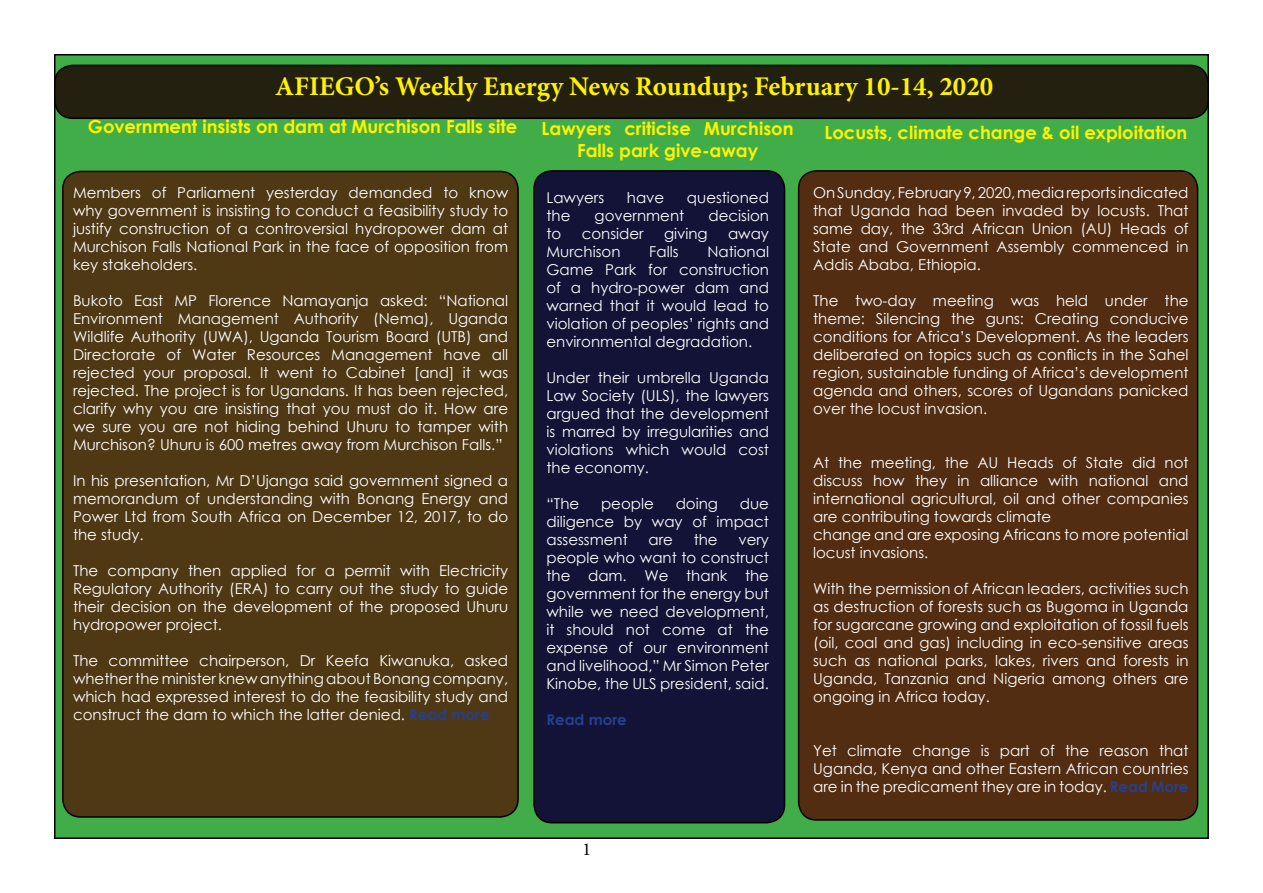
<style>
.page{position:relative;width:1263px;height:893px;background:#fff}
.page>*{position:absolute;margin:0;border:0;box-sizing:border-box;transform-origin:0 0}
.t1{font:700 27px "Minion Pro";color:#fff200}
.t2{font:700 18px/21.6px "Century Gothic";color:#fff200;text-align:center}
.t3{font:18px "Minion Pro";color:#000}
.t4{font:15px/18px "Century Gothic";color:#fff;text-align:justify}
.t5{font:700 15px "Century Gothic";color:#25408f}
.s1{font-weight:700;color:#25408f}
</style>
<div class="page">
<div style="left:55px;top:55px;width:1153px;height:783px;background:#41ad49"></div>
<div style="left:799px;top:171px;width:398px;height:649px;background:#522d12;border-radius:18px"></div>
<div style="left:798px;top:170px;width:400px;height:651px;border:2px solid #000;border-radius:18px"></div>
<div style="left:55px;top:65px;width:1153px;height:53px;background:#242010;border-radius:18px"></div>
<div style="left:54px;top:65px;width:1155px;height:54px;border:2px solid #000;border-radius:18px"></div>
<div style="left:534px;top:171px;width:250px;height:652px;background:#121336;border-radius:18px"></div>
<div style="left:533px;top:170px;width:252px;height:653px;border:2px solid #000;border-radius:18px"></div>
<div style="left:63px;top:171px;width:455px;height:646px;background:#4f3814;border-radius:18px"></div>
<div style="left:62px;top:171px;width:457px;height:647px;border:2px solid #000;border-radius:18px"></div>
<p class="t1" style="left:275px;top:67px;width:720px">AFIEGO’s Weekly Energy News Roundup; February 10-14, 2020</p>
<p class="t2" style="left:824px;top:121px;width:364px">Locusts, climate change &amp; oil exploitation</p>
<p class="t2" style="left:88px;top:114px;width:431px">Government insists on dam at Murchison Falls site</p>
<p class="t2" style="left:542px;top:117px;width:253px">Lawyers criticise Murchison<br>Falls park give-away</p>
<p class="t4" style="left:546px;top:188px;width:59px">Lawyers</p>
<p class="t4" style="left:627px;top:188px;width:39px">have</p>
<p class="t4" style="left:687px;top:188px;width:84px">questioned</p>
<p class="t4" style="left:546px;top:206px;width:25px">the</p>
<p class="t4" style="left:595px;top:206px;width:91px">government</p>
<p class="t4" style="left:708px;top:206px;width:62px">decision</p>
<p class="t4" style="left:546px;top:224px;width:16px">to</p>
<p class="t4" style="left:582px;top:224px;width:64px">consider</p>
<p class="t4" style="left:664px;top:224px;width:45px">giving</p>
<p class="t4" style="left:728px;top:224px;width:42px">away</p>
<p class="t4" style="left:546px;top:242px;width:76px">Murchison</p>
<p class="t4" style="left:649px;top:242px;width:31px">Falls</p>
<p class="t4" style="left:73px;top:184px;width:437px">Members of Parliament yesterday demanded to know why government is insisting to conduct a feasibility study to justify construction of a controversial hydropower dam at Murchison Falls National Park in the face of opposition from key stakeholders.</p>
<p class="t4" style="left:73px;top:292px;width:437px">Bukoto East MP Florence Namayanja asked: “National Environment Management Authority (Nema), Uganda Wildlife Authority (UWA), Uganda Tourism Board (UTB) and Directorate of Water Resources Management have all rejected your proposal. It went to Cabinet [and] it was rejected. The project is for Ugandans. It has been rejected, clarify why you are insisting that you must do it. How are we sure you are not hiding behind Uhuru to tamper with Murchison? Uhuru is 600 metres away from Murchison Falls.”</p>
<p class="t4" style="left:73px;top:472px;width:437px">In his presentation, Mr D’Ujanga said government signed a memorandum of understanding with Bonang Energy and Power Ltd from South Africa on December 12, 2017, to do the study.</p>
<p class="t4" style="left:73px;top:562px;width:437px">The company then applied for a permit with Electricity Regulatory Authority (ERA) to carry out the study to guide their decision on the development of the proposed Uhuru hydropower project.</p>
<p class="t4" style="left:73px;top:652px;width:437px">The committee chairperson, Dr Keefa Kiwanuka, asked whether the minister knew anything about Bonang company, which had expressed interest to do the feasibility study and construct the dam to which the latter denied. <span class="s1">Read more</span></p>
<p class="t4" style="left:813px;top:184px;width:377px">On Sunday, February 9, 2020, media reports indicated that Uganda had been invaded by locusts. That same day, the 33rd African Union (AU) Heads of State and Government Assembly commenced in Addis Ababa, Ethiopia.</p>
<p class="t4" style="left:813px;top:292px;width:377px">The two-day meeting was held under the theme: Silencing the guns: Creating conducive conditions for Africa’s Development. As the leaders deliberated on topics such as conflicts in the Sahel region, sustainable funding of Africa’s development agenda and others, scores of Ugandans panicked over the locust invasion.</p>
<p class="t4" style="left:546px;top:242px;width:224px;text-indent:161px">National Game Park for construction of a hydro-power dam and warned that it would lead to violation of peoples’ rights and environmental degradation.</p>
<p class="t4" style="left:546px;top:368px;width:224px">Under their umbrella Uganda Law Society (ULS), the lawyers argued that the development is marred by irregularities and violations which would cost the economy.</p>
<p class="t4" style="left:546px;top:494px;width:34px">“The</p>
<p class="t4" style="left:601px;top:494px;width:54px">people</p>
<p class="t4" style="left:676px;top:494px;width:44px">doing</p>
<p class="t4" style="left:813px;top:454px;width:377px">At the meeting, the AU Heads of State did not discuss how they in alliance with national and international agricultural, oil and other companies are contributing towards climate</p>
<p class="t4" style="left:813px;top:526px;width:377px">change and are exposing Africans to more potential locust invasions.</p>
<p class="t4" style="left:813px;top:580px;width:377px">With the permission of African leaders, activities such as destruction of forests such as Bugoma in Uganda for sugarcane growing and exploitation of fossil fuels (oil, coal and gas) including in eco-sensitive areas such as national parks, lakes, rivers and forests in Uganda, Tanzania and Nigeria among others are ongoing in Africa today.</p>
<p class="t4" style="left:813px;top:742px;width:377px">Yet climate change is part of the reason that Uganda, Kenya and other Eastern African countries are in the predicament they are in today. <span class="s1">Read More</span></p>
<p class="t4" style="left:546px;top:494px;width:224px;text-indent:193px">due diligence by way of impact assessment</p>
<p class="t4" style="left:648px;top:530px;width:26px">are</p>
<p class="t4" style="left:694px;top:530px;width:25px">the</p>
<p class="t4" style="left:546px;top:530px;width:224px;text-indent:192px">very people who want to construct the dam. We thank the government for the energy but while we need development, it should not come at the expense of our environment and livelihood,” Mr Simon Peter Kinobe, the ULS president, said.</p>
<p class="t5" style="left:546px;top:708px;width:82px">Read more</p>
<p class="t3" style="left:583px;top:837px;width:10px">1</p>
</div>
